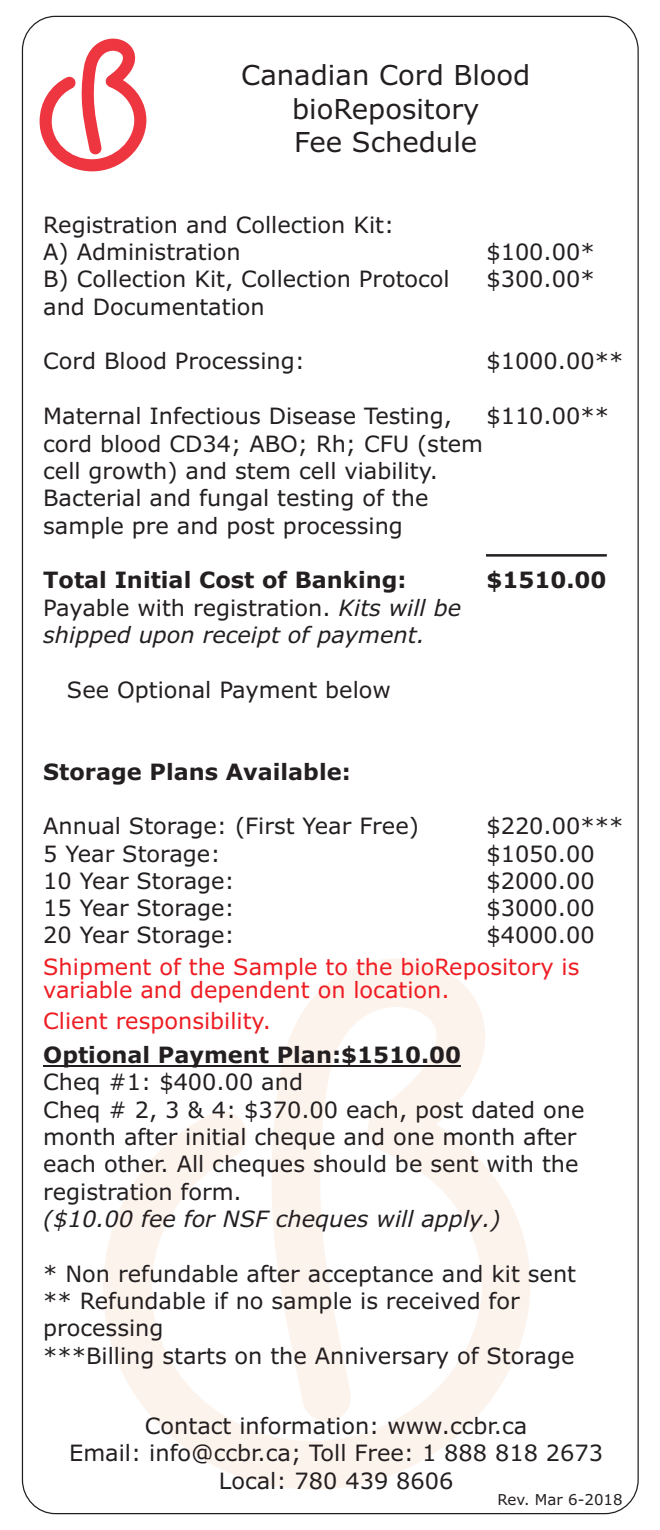
<style>
.page{position:relative;width:660px;height:1530px;background:#fff}
.page>*{position:absolute;margin:0;border:0;box-sizing:border-box;transform-origin:0 0}
.t1{font:27.5px/33.5px "Verdana";color:#231f20;text-align:center}
.t2{font:22.5px/27.2px "Verdana";color:#231f20}
.t3{font:italic 22.5px/27.2px "Verdana";color:#231f20}
.t4{font:22.5px/23px "Verdana";color:#ee1d23}
.t5{font:700 22.5px "Verdana";color:#231f20}
.t6{font:15px "Verdana";color:#231f20}
.s1{font-weight:700;font-style:normal}
.s2{font-style:normal}
</style>
<div class="page">
<svg style="left:103px;top:959px;width:427px;height:530px"></svg>
<hr style="left:43px;top:1065px;width:418px;height:1px;background:#231f20">
<hr style="left:486px;top:554px;width:121px;height:3px;background:#231f20">
<svg style="left:40px;top:39px;width:106px;height:132px"></svg>
<p class="t1" style="left:241px;top:61px;width:291px">Canadian Cord Blood bioRepository<br>Fee Schedule</p>
<p class="t2" style="left:43px;top:213px;width:408px">Registration and Collection Kit:<br>A) Administration<br>B) Collection Kit, Collection Protocol and Documentation</p>
<p class="t2" style="left:43px;top:350px;width:263px">Cord Blood Processing:</p>
<p class="t2" style="left:43px;top:404px;width:441px">Maternal Infectious Disease Testing, cord blood CD34; ABO; Rh; CFU (stem cell growth) and stem cell viability.<br>Bacterial and fungal testing of the sample pre and post processing</p>
<p class="t3" style="left:43px;top:568px;width:419px"><span class="s1">Total Initial Cost of Banking:<br></span><span class="s2">Payable with registration.</span> Kits will be shipped upon receipt of payment.</p>
<p class="t2" style="left:67px;top:678px;width:325px">See Optional Payment below</p>
<p class="t2" style="left:486px;top:240px;width:110px">$100.00* $300.00*</p>
<p class="t2" style="left:486px;top:350px;width:138px">$1000.00**</p>
<p class="t2" style="left:486px;top:404px;width:124px">$110.00**</p>
<p class="t5" style="left:486px;top:571px;width:122px">$1510.00</p>
<p class="t5" style="left:43px;top:762px;width:309px">Storage Plans Available:</p>
<p class="t2" style="left:43px;top:814px;width:377px">Annual Storage: (First Year Free)<br>5 Year Storage:<br>10 Year Storage:<br>15 Year Storage:</p>
<p class="t4" style="left:43px;top:957px;width:538px">Shipment of the Sample to the bioRepository is variable and dependent on location.</p>
<p class="t4" style="left:43px;top:1011px;width:229px">Client responsibility.</p>
<p class="t5" style="left:43px;top:1046px;width:419px">Optional Payment Plan:$1510.00</p>
<p class="t2" style="left:43px;top:1070px;width:543px">Cheq #1: $400.00 and<br>Cheq # 2, 3 &amp; 4: $370.00 each, post dated one month after initial cheque and one month after each other. All cheques should be sent with the registration form.</p>
<p class="t3" style="left:43px;top:1207px;width:459px">($10.00 fee for NSF cheques will apply.)</p>
<p class="t2" style="left:43px;top:1262px;width:534px">* Non refundable after acceptance and kit sent ** Refundable if no sample is received for processing<br>***Billing starts on the Anniversary of Storage</p>
<p class="t2" style="left:486px;top:814px;width:138px">$220.00*** $1050.00 $2000.00 $3000.00</p>
<p class="t2" style="left:43px;top:923px;width:193px">20 Year Storage:</p>
<p class="t2" style="left:486px;top:923px;width:110px">$4000.00</p>
<p class="t2" style="left:69px;top:1414px;width:536px;text-align:center">Contact information: www.ccbr.ca<br>Email: info@ccbr.ca; Toll Free: 1 888 818 2673<br>Local: 780 439 8606</p>
<p class="t6" style="left:498px;top:1494px;width:127px">Rev. Mar 6-2018</p>
</div>
